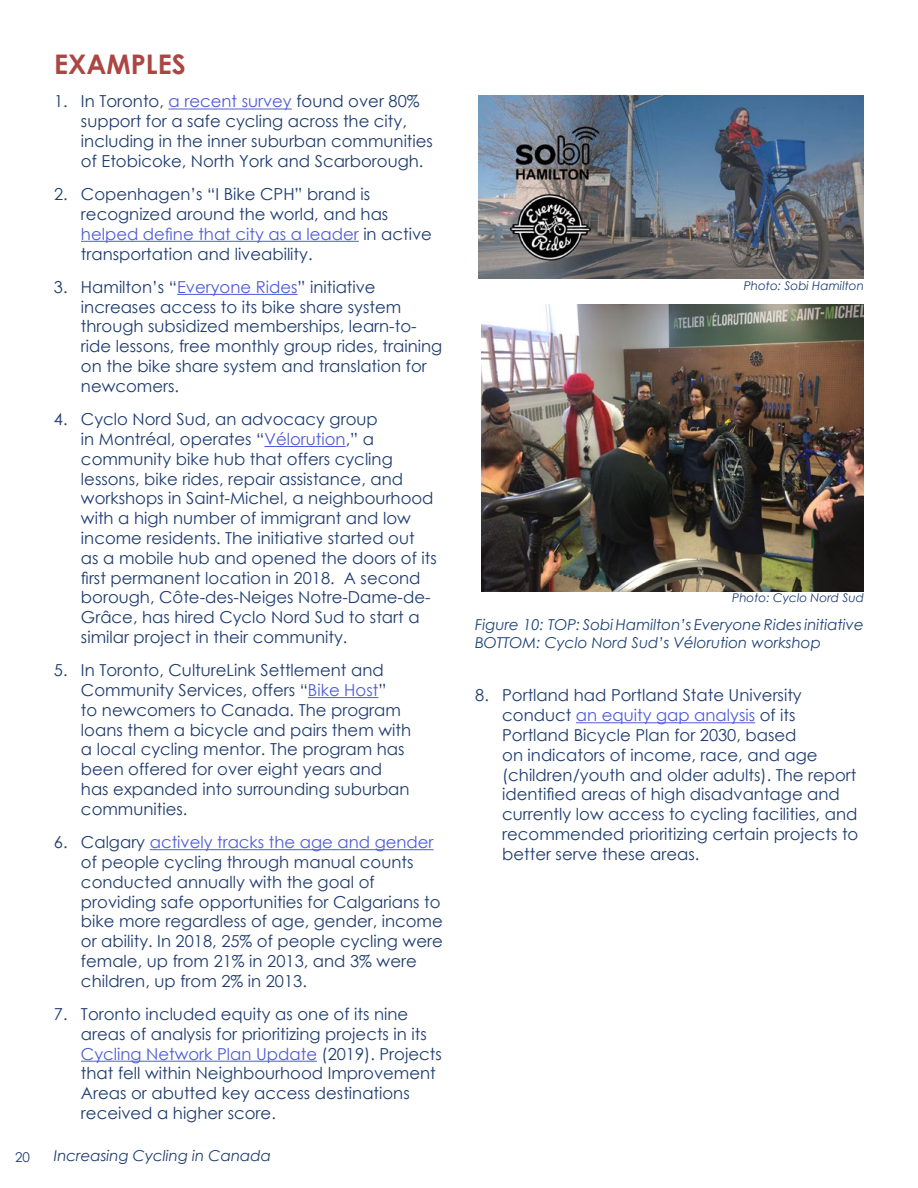
<style>
.page{position:relative;width:918px;height:1188px;background:#fff}
.page>*{position:absolute;margin:0;border:0;box-sizing:border-box;transform-origin:0 0}
.t1{font:700 27px "Century Gothic";color:#ab4643}
.t2{font:16.5px/19.8px "Century Gothic";color:#1e3c70}
.t3{font:italic 15px/18px "Century Gothic";color:#1c4274}
.t4{font:italic 15px "Century Gothic";color:#1e3c70}
.t5{font:13.5px "Century Gothic";color:#1e3c70}
.t6{font:italic 12px "Century Gothic";color:#1e3c70}
.s1{color:#4f5cd6}
</style>
<div class="page">
<hr style="left:169px;top:109px;width:123px;height:1px;background:#4f5cd6">
<hr style="left:81px;top:241px;width:278px;height:1px;background:#4f5cd6">
<hr style="left:177px;top:294px;width:121px;height:1px;background:#4f5cd6">
<hr style="left:265px;top:446px;width:81px;height:1px;background:#4f5cd6">
<hr style="left:308px;top:697px;width:70px;height:1px;background:#4f5cd6">
<hr style="left:150px;top:849px;width:284px;height:1px;background:#4f5cd6">
<hr style="left:81px;top:1061px;width:236px;height:1px;background:#4f5cd6">
<img style="left:478px;top:95px;width:386px;height:183px">
<img style="left:482px;top:305px;width:382px;height:286px">
<hr style="left:576px;top:722px;width:179px;height:1px;background:#4f5cd6">
<h1 class="t1" style="left:54px;top:44px;width:133px">EXAMPLES</h1>
<p class="t2" style="left:81px;top:91px;width:353px;text-indent:-27px">1. In Toronto, <span class="s1">a recent survey</span> found over 80% support for a safe cycling across the city, including in the inner suburban communities of Etobicoke, North York and Scarborough.</p>
<p class="t2" style="left:81px;top:184px;width:353px;text-indent:-27px">2. Copenhagen’s “I Bike CPH” brand is recognized around the world, and has <span class="s1">helped define that city as a leader</span> in active transportation and liveability.</p>
<p class="t2" style="left:81px;top:277px;width:363px;text-indent:-27px">3. Hamilton’s “<span class="s1">Everyone Rides</span>” initiative increases access to its bike share system through subsidized memberships, learn-to&shy;ride lessons, free monthly group rides, training on the bike share system and translation for newcomers.</p>
<p class="t2" style="left:81px;top:409px;width:357px;text-indent:-27px">4. Cyclo Nord Sud, an advocacy group<br>in Montréal, operates “<span class="s1">Vélorution</span>,” a community bike hub that offers cycling lessons, bike rides, repair assistance, and workshops in Saint-Michel, a neighbourhood with a high number of immigrant and low income residents. The initiative started out<br>as a mobile hub and opened the doors of its first permanent location in 2018. A second borough, Côte-des-Neiges Notre-Dame-de-Grâce, has hired Cyclo Nord Sud to start a similar project in their community.</p>
<p class="t2" style="left:81px;top:660px;width:332px;text-indent:-27px">5. In Toronto, CultureLink Settlement and Community Services, offers “<span class="s1">Bike Host</span>”<br>to newcomers to Canada. The program loans them a bicycle and pairs them with a local cycling mentor. The program has been offered for over eight years and has expanded into surrounding suburban communities.</p>
<p class="t2" style="left:81px;top:832px;width:363px;text-indent:-27px">6. Calgary <span class="s1">actively tracks the age and gender </span>of people cycling through manual counts conducted annually with the goal of providing safe opportunities for Calgarians to bike more regardless of age, gender, income or ability. In 2018, 25% of people cycling were female, up from 21% in 2013, and 3% were children, up from 2% in 2013.</p>
<p class="t2" style="left:81px;top:1004px;width:362px;text-indent:-27px">7. Toronto included equity as one of its nine areas of analysis for prioritizing projects in its <span class="s1">Cycling Network Plan Update</span> (2019). Projects that fell within Neighbourhood Improvement Areas or abutted key access destinations received a higher score.</p>
<p class="t5" style="left:15px;top:1148px;width:16px">20</p>
<p class="t4" style="left:54px;top:1146px;width:218px">Increasing Cycling in Canada</p>
<p class="t6" style="left:744px;top:277px;width:122px">Photo: Sobi Hamilton</p>
<p class="t6" style="left:732px;top:589px;width:133px">Photo: Cyclo Nord Sud</p>
<p class="t3" style="left:475px;top:615px;width:390px">Figure 10: TOP: Sobi Hamilton’s Everyone Rides initiative<br>BOTTOM: Cyclo Nord Sud’s Vélorution workshop</p>
<p class="t2" style="left:502px;top:685px;width:358px;text-indent:-27px">8. Portland had Portland State University conduct <span class="s1">an equity gap analysis</span> of its Portland Bicycle Plan for 2030, based<br>on indicators of income, race, and age (children/youth and older adults). The report identified areas of high disadvantage and currently low access to cycling facilities, and recommended prioritizing certain projects to better serve these areas.</p>
</div>
